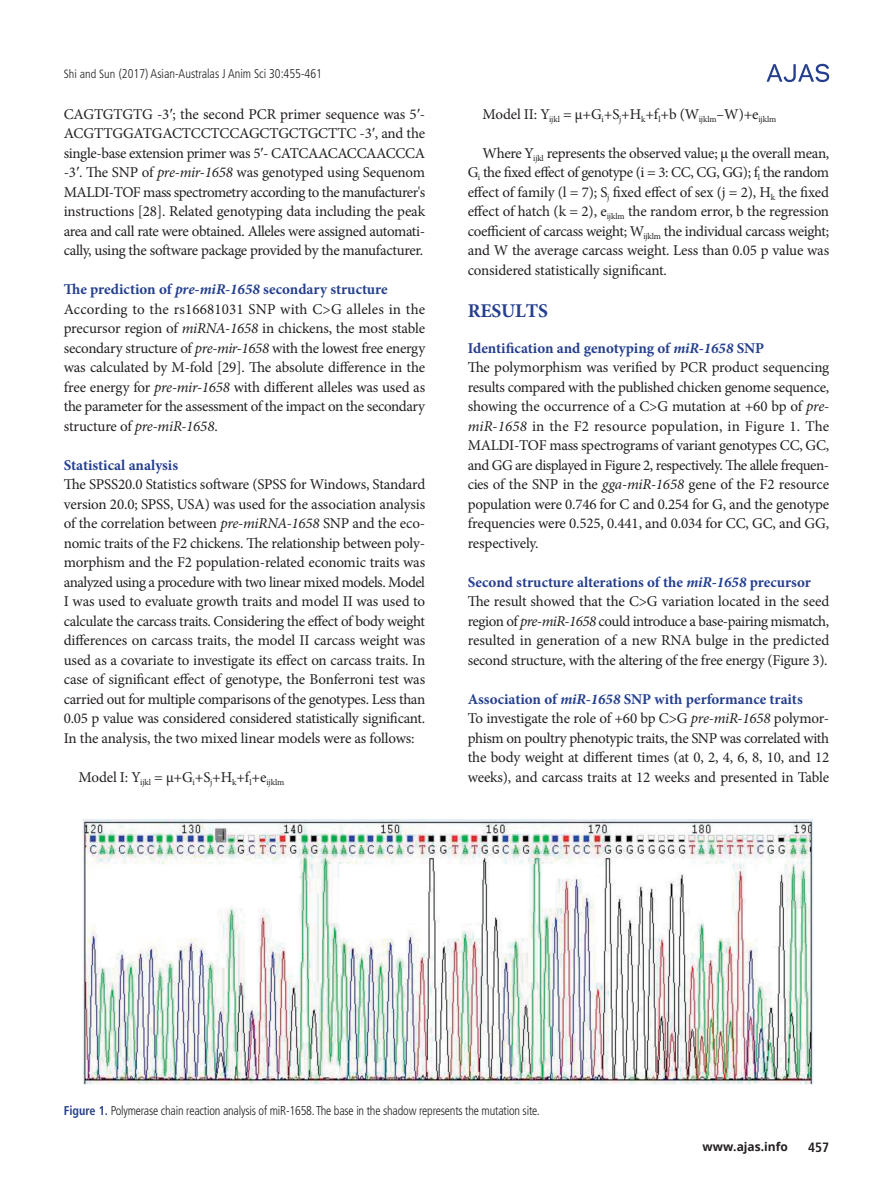
<style>
.page{position:relative;width:893px;height:1191px;background:#fff}
.page>*{position:absolute;margin:0;border:0;box-sizing:border-box;transform-origin:0 0}
.대제목{font:700 19.5px "Minion Pro";letter-spacing:-.01em;color:#253f8e}
.본문{font:15px/19.5px "Minion Pro";letter-spacing:-.015em;color:#231f20;text-align:justify}
.중제목{font:700 15px "Minion Pro";color:#253f8e}
.t1{font:700 condensed 13.5px "Frutiger LT Std";color:#231f20}
.표_그림__제목{font:300 condensed 12.75px "Frutiger LT Std";letter-spacing:-.015em;color:#231f20;scale:.95 1}
.DOI{font:300 condensed 12.75px "Frutiger LT Std";color:#231f20;scale:.95 1}
.t2{font:700 12px "Open Sans";color:#231f20}
.s1{font-size:12px}
.s2{font-family:"Times New Roman"}
.s3{font-style:italic}
.s4{font-weight:700;color:#253f8e}
</style>
<div class="page">
<svg style="left:767px;top:64px;width:62px;height:18px"></svg>
<img style="left:82px;top:819px;width:731px;height:266px">
<p class="DOI" style="left:64px;top:66px;width:273px"><span class="s1">Shi and Sun</span> (2017) Asian-Australas J Anim Sci 30:455-461</p>
<p class="본문" style="left:64px;top:104px;width:363px">CAGTGTGTG -3<span class="s2">′</span>; the second PCR primer sequence was 5<span class="s2">′</span>- ACGTTGGATGACTCCTCCAGCTGCTGCTTC -3<span class="s2">′</span>, and the single-base extension primer was 5<span class="s2">′</span>- CATCAACACCAACCCA -3<span class="s2">′</span>. The SNP of <span class="s3">pre-mir-1658</span> was genotyped using Sequenom MALDI-TOF mass spectrometry according to the manufacturer's instructions [28]. Related genotyping data including the peak area and call rate were obtained. Alleles were assigned automati&shy;cally, using the software package provided by the manufacturer.</p>
<p class="중제목" style="left:64px;top:279px;width:325px">The prediction of <span class="s3">pre-miR-1658</span> secondary structure</p>
<p class="본문" style="left:64px;top:299px;width:363px">According to the rs16681031 SNP with C&gt;G alleles in the precursor region of <span class="s3">miRNA-1658</span> in chickens, the most stable secondary structure of <span class="s3">pre-mir-1658</span> with the lowest free energy was calculated by M-fold [29]. The absolute difference in the free energy for <span class="s3">pre-mir-1658</span> with different alleles was used as the parameter for the assessment of the impact on the secondary structure of <span class="s3">pre-miR-1658</span>.</p>
<p class="중제목" style="left:64px;top:454px;width:116px">Statistical analysis</p>
<p class="본문" style="left:64px;top:475px;width:363px">The SPSS20.0 Statistics software (SPSS for Windows, Standard version 20.0; SPSS, USA) was used for the association analysis of the correlation between <span class="s3">pre-miRNA-1658</span> SNP and the eco&shy;nomic traits of the F2 chickens. The relationship between poly&shy;morphism and the F2 population-related economic traits was analyzed using a procedure with two linear mixed models. Model I was used to evaluate growth traits and model II was used to calculate the carcass traits. Considering the effect of body weight differences on carcass traits, the model II carcass weight was used as a covariate to investigate its effect on carcass traits. In case of significant effect of genotype, the Bonferroni test was carried out for multiple comparisons of the genotypes. Less than 0.05 p value was considered considered statistically significant.<br>In the analysis, the two mixed linear models were as follows:</p>
<p class="본문" style="left:79px;top:767px;width:207px">Model I: Y<sub>ijkl</sub> = μ+G<sub>i</sub>+S<sub>j</sub>+H<sub>k</sub>+f<sub>l</sub>+e<sub>ijklm</sub></p>
<p class="본문" style="left:483px;top:104px;width:295px">Model II: Y<sub>ijkl</sub> = μ+G<sub>i</sub>+S<sub>j</sub>+H<sub>k</sub>+f<sub>l</sub>+b (W<sub>ijklm</sub>–W)+e<sub>ijklm</sub></p>
<p class="본문" style="left:468px;top:143px;width:363px;text-indent:15px">Where Y<sub>ijkl</sub> represents the observed value; μ the overall mean, G<sub>i</sub> the fixed effect of genotype (i = 3: CC, CG, GG); f<sub>l</sub> the random effect of family (l = 7); S<sub>j</sub> fixed effect of sex (j = 2), H<sub>k</sub> the fixed effect of hatch (k = 2), e<sub>ijklm</sub> the random error, b the regression coefficient of carcass weight; W<sub>ijklm</sub> the individual carcass weight; and W the average carcass weight. Less than 0.05 p value was considered statistically significant.</p>
<p class="대제목" style="left:468px;top:297px;width:82px">RESULTS</p>
<p class="중제목" style="left:468px;top:337px;width:298px">Identification and genotyping of <span class="s3">miR-1658</span> SNP</p>
<p class="본문" style="left:468px;top:358px;width:363px">The polymorphism was verified by PCR product sequencing results compared with the published chicken genome sequence, showing the occurrence of a C&gt;G mutation at +60 bp of <span class="s3">pre&shy;miR-1658</span> in the F2 resource population, in Figure 1. The MALDI-TOF mass spectrograms of variant genotypes CC, GC, and GG are displayed in Figure 2, respectively. The allele frequen&shy;cies of the SNP in the <span class="s3">gga-miR-1658</span> gene of the F2 resource population were 0.746 for C and 0.254 for G, and the genotype frequencies were 0.525, 0.441, and 0.034 for CC, GC, and GG, respectively.</p>
<p class="중제목" style="left:468px;top:571px;width:345px">Second structure alterations of the <span class="s3">miR-1658</span> precursor</p>
<p class="본문" style="left:468px;top:592px;width:363px">The result showed that the C&gt;G variation located in the seed region of <span class="s3">pre-miR-1658</span> could introduce a base-pairing mismatch, resulted in generation of a new RNA bulge in the predicted second structure, with the altering of the free energy (Figure 3).</p>
<p class="중제목" style="left:468px;top:688px;width:337px">Association of <span class="s3">miR-1658</span> SNP with performance traits</p>
<p class="본문" style="left:468px;top:709px;width:363px">To investigate the role of +60 bp C&gt;G <span class="s3">pre-miR-1658</span> polymor&shy;phism on poultry phenotypic traits, the SNP was correlated with the body weight at different times (at 0, 2, 4, 6, 8, 10, and 12 weeks), and carcass traits at 12 weeks and presented in Table</p>
<p class="표_그림__제목" style="left:64px;top:1103px;width:502px"><span class="s4">Figure 1.</span> Polymerase chain reaction analysis of miR-1658. The base in the shadow represents the mutation site.</p>
<p class="t2" style="left:702px;top:1138px;width:87px">www.ajas.info</p>
<p class="t1" style="left:808px;top:1138px;width:23px">457</p>
</div>
